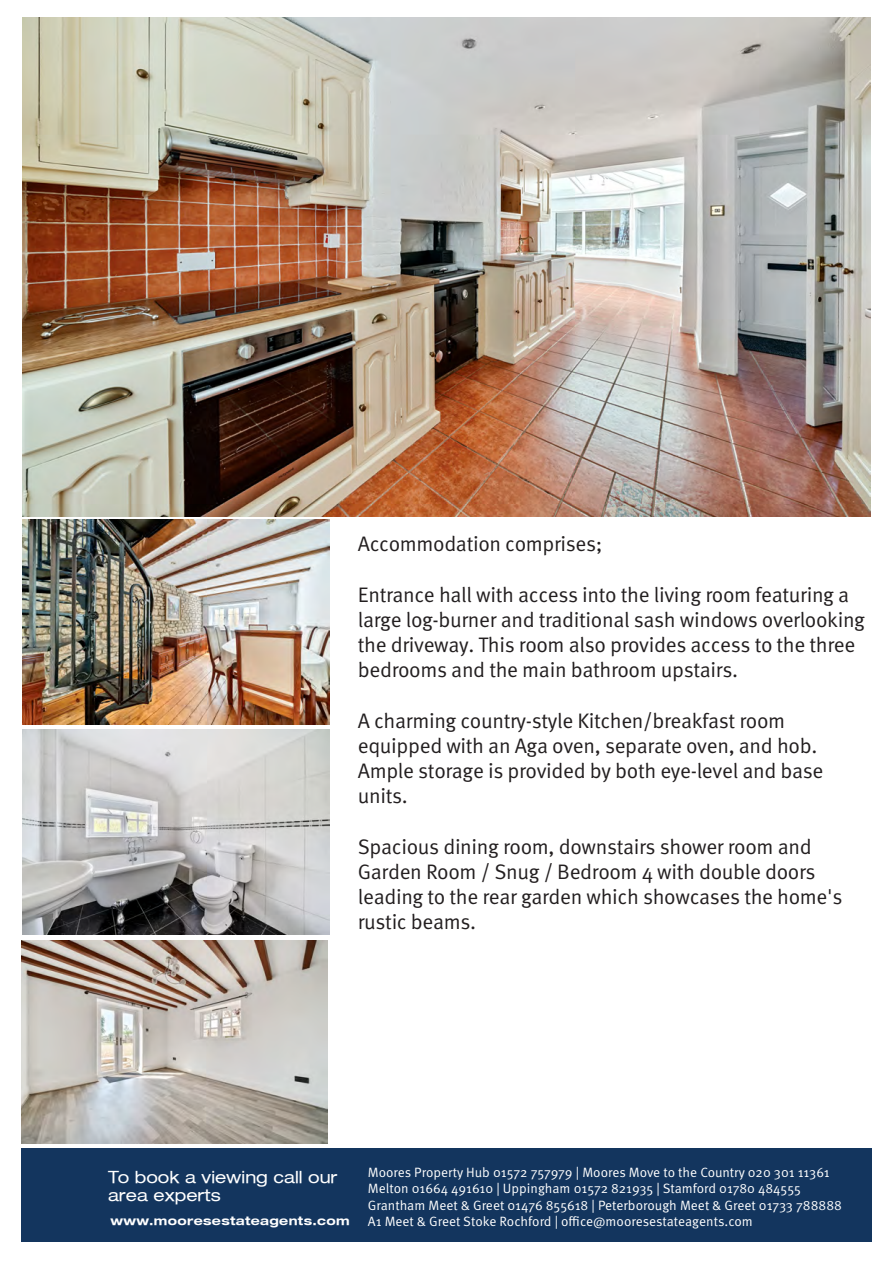
<style>
.page{position:relative;width:893px;height:1263px;background:#fff}
.page>*{position:absolute;margin:0;border:0;box-sizing:border-box;transform-origin:0 0}
.t1{font:21px/25.2px "Meta Pro";letter-spacing:-.02em;color:#231f20}
.t2{font:expanded 16.8px/18.6px "Helvetica Neue LT";color:#fff}
.t3{font:13.5px/16.5px "Meta Pro Norm";color:#fff}
.t4{font:700 expanded 12px "Helvetica Neue LT";letter-spacing:.03em;color:#fff}
</style>
<div class="page">
<img style="left:22px;top:940px;width:305px;height:204px">
<img style="left:23px;top:520px;width:306px;height:204px">
<img style="left:22px;top:18px;width:849px;height:498px">
<div style="left:21px;top:1148px;width:851px;height:94px;background:#13355e"></div>
<img style="left:23px;top:730px;width:306px;height:204px">
<p class="t1" style="left:358px;top:532px;width:246px">Accommodation comprises;</p>
<p class="t1" style="left:358px;top:582px;width:509px">Entrance hall with access into the living room featuring a large log-burner and traditional sash windows overlooking the driveway. This room also provides access to the three bedrooms and the main bathroom upstairs.</p>
<p class="t1" style="left:358px;top:708px;width:467px">A charming country-style Kitchen/breakfast room equipped with an Aga oven, separate oven, and hob.<br>Ample storage is provided by both eye-level and base units.</p>
<p class="t1" style="left:358px;top:834px;width:486px">Spacious dining room, downstairs shower room and Garden Room / Snug / Bedroom 4 with double doors leading to the rear garden which showcases the home's rustic beams.</p>
<p class="t2" style="left:108px;top:1167px;width:231px">To book a viewing call our area experts</p>
<p class="t3" style="left:368px;top:1163px;width:463px">Moores Property Hub 01572 757979 | Moores Move to the Country 020 301 11361<br>Melton 01664 491610 | Uppingham 01572 821935 | Stamford 01780 484555</p>
<p class="t3" style="left:368px;top:1196px;width:476px">Grantham Meet &amp; Greet 01476 855618 | Peterborough Meet &amp; Greet 01733 788888</p>
<p class="t4" style="left:111px;top:1213px;width:241px">www.mooresestateagents.com</p>
<p class="t3" style="left:368px;top:1212px;width:386px">A1 Meet &amp; Greet Stoke Rochford | office@mooresestateagents.com</p>
</div>
